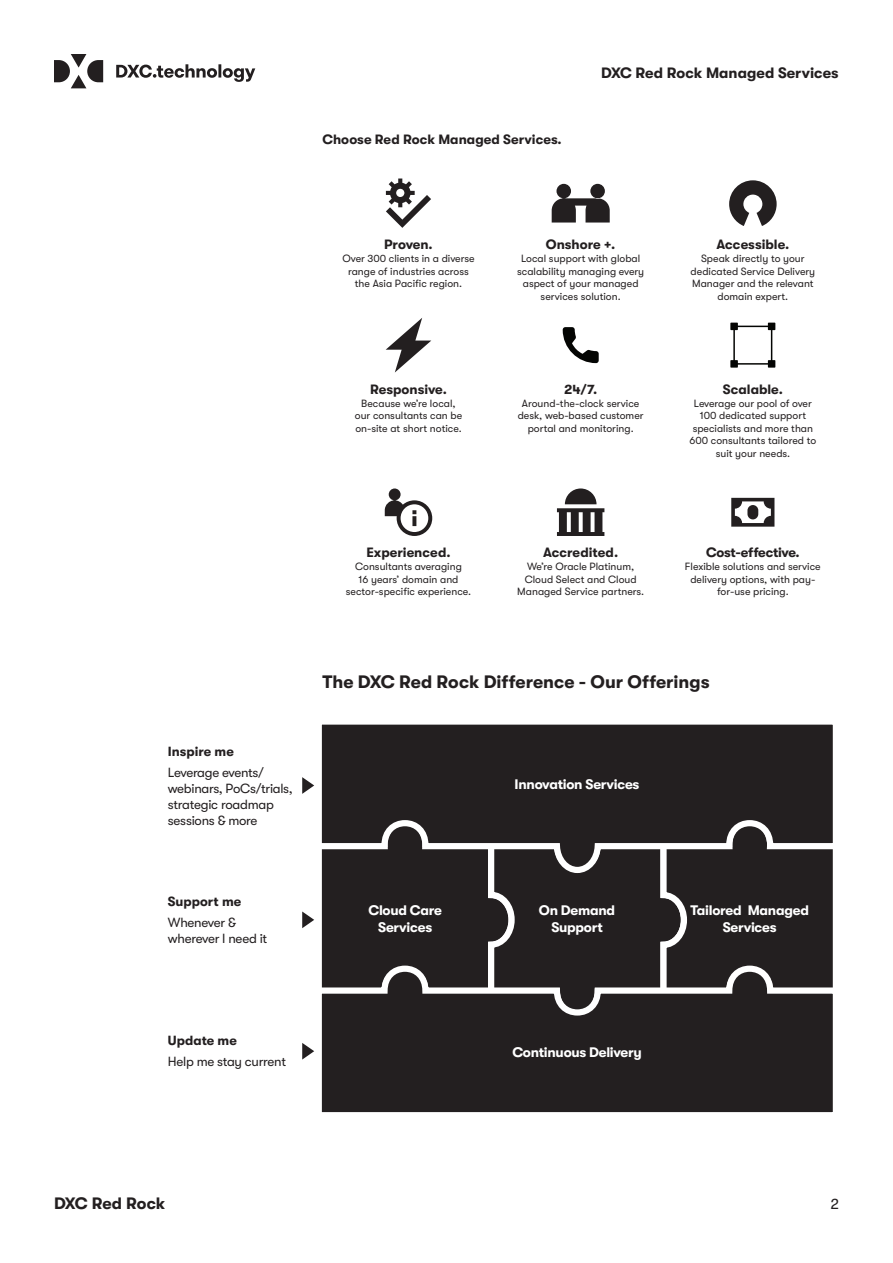
<style>
.page{position:relative;width:893px;height:1263px;background:#fff}
.page>*{position:absolute;margin:0;border:0;box-sizing:border-box;transform-origin:0 0}
.t1{font:700 18px "GT Walsheim Pro";color:#231f20}
.t2{font:700 16.5px "GT Walsheim Pro";letter-spacing:-.01em;color:#231f20}
.t3{font:700 15px "GT Walsheim Pro";color:#231f20}
.t4{font:15px "GT Walsheim Pro";color:#231f20}
.t5{font:700 13.8px/17.2px "GT Walsheim Pro";letter-spacing:-.02em;color:#fff;text-align:center}
.t6{font:700 13.5px "GT Walsheim Pro";color:#231f20}
.t7{font:700 13.5px "GT Walsheim Pro";letter-spacing:-.02em;color:#231f20}
.t8{font:13.2px/15.9px "GT Walsheim Pro";letter-spacing:-.02em;color:#231f20}
.t9{font:700 13.2px "GT Walsheim Pro";color:#231f20}
.t10{font:10.5px/12.6px "GT Walsheim Pro";color:#231f20;text-align:center}
</style>
<div class="page">
<svg style="left:54px;top:54px;width:201px;height:34px"></svg>
<svg style="left:386px;top:179px;width:45px;height:49px"></svg>
<svg style="left:552px;top:184px;width:58px;height:39px"></svg>
<svg style="left:729px;top:180px;width:48px;height:46px"></svg>
<svg style="left:386px;top:318px;width:45px;height:54px"></svg>
<svg style="left:563px;top:327px;width:36px;height:36px"></svg>
<hr style="left:733px;top:329px;width:2px;height:33px;background:#040503">
<div style="left:730px;top:323px;width:8px;height:7px;background:#040503"></div>
<div style="left:768px;top:323px;width:7px;height:7px;background:#040503"></div>
<div style="left:730px;top:360px;width:8px;height:8px;background:#040503"></div>
<div style="left:768px;top:360px;width:7px;height:8px;background:#040503"></div>
<hr style="left:736px;top:326px;width:33px;height:1px;background:#040503">
<hr style="left:771px;top:329px;width:1px;height:33px;background:#040503">
<hr style="left:736px;top:363px;width:33px;height:2px;background:#040503">
<svg style="left:385px;top:488px;width:47px;height:48px"></svg>
<svg style="left:557px;top:488px;width:47px;height:48px"></svg>
<svg style="left:731px;top:498px;width:43px;height:29px"></svg>
<svg style="left:302px;top:777px;width:11px;height:17px"></svg>
<svg style="left:302px;top:1043px;width:11px;height:16px"></svg>
<svg style="left:302px;top:876px;width:531px;height:86px;background:#312d2e"></svg>
<svg style="left:313px;top:724px;width:520px;height:152px;background:#322f30"></svg>
<svg style="left:313px;top:962px;width:520px;height:151px;background:#332f30"></svg>
<p class="t6" style="left:322px;top:132px;width:241px">Choose Red Rock Managed Services.</p>
<h3 class="t3" style="left:601px;top:64px;width:239px">DXC Red Rock Managed Services</h3>
<p class="t6" style="left:384px;top:237px;width:50px">Proven.</p>
<p class="t10" style="left:342px;top:252px;width:134px">Over 300 clients in a diverse range of industries across the Asia Pacific region.</p>
<p class="t6" style="left:370px;top:382px;width:78px">Responsive.</p>
<p class="t10" style="left:355px;top:397px;width:109px">Because we’re local, our consultants can be on-site at short notice.</p>
<p class="t6" style="left:546px;top:237px;width:71px">Onshore +.</p>
<p class="t10" style="left:517px;top:252px;width:129px">Local support with global scalability managing every aspect of your managed services solution.</p>
<p class="t6" style="left:564px;top:382px;width:35px">24/7.</p>
<p class="t10" style="left:518px;top:397px;width:127px">Around-the-clock service desk, web-based customer portal and monitoring.</p>
<p class="t6" style="left:716px;top:237px;width:74px">Accessible.</p>
<p class="t10" style="left:691px;top:252px;width:126px">Speak directly to your dedicated Service Delivery<br>Manager and the relevant domain expert.</p>
<p class="t6" style="left:723px;top:382px;width:62px">Scalable.</p>
<p class="t10" style="left:689px;top:397px;width:128px">Leverage our pool of over<br>100 dedicated support specialists and more than<br>600 consultants tailored to suit your needs.</p>
<p class="t6" style="left:366px;top:545px;width:86px">Experienced.</p>
<p class="t10" style="left:346px;top:560px;width:127px">Consultants averaging<br>16 years’ domain and sector-specific experience.</p>
<p class="t6" style="left:543px;top:545px;width:77px">Accredited.</p>
<p class="t10" style="left:517px;top:560px;width:128px">We’re Oracle Platinum,<br>Cloud Select and Cloud<br>Managed Service partners.</p>
<p class="t7" style="left:706px;top:545px;width:95px">Cost-effective.</p>
<p class="t10" style="left:685px;top:560px;width:137px">Flexible solutions and service delivery options, with pay&shy;for-use pricing.</p>
<p class="t9" style="left:168px;top:744px;width:67px">Inspire me</p>
<p class="t8" style="left:168px;top:764px;width:126px">Leverage events/ webinars, PoCs/trials, strategic roadmap sessions &amp; more</p>
<p class="t9" style="left:168px;top:894px;width:75px">Support me</p>
<p class="t8" style="left:168px;top:915px;width:101px">Whenever &amp; wherever I need it</p>
<h1 class="t1" style="left:322px;top:671px;width:389px">The DXC Red Rock Difference - Our Offerings</h1>
<h3 class="t5" style="left:515px;top:775px;width:126px">Innovation Services</h3>
<h3 class="t5" style="left:368px;top:901px;width:75px">Cloud Care<br>Services</h3>
<h3 class="t5" style="left:539px;top:901px;width:78px">On Demand<br>Support</h3>
<h3 class="t5" style="left:690px;top:901px;width:120px">Tailored Managed<br>Services</h3>
<p class="t9" style="left:168px;top:1033px;width:70px">Update me</p>
<p class="t8" style="left:168px;top:1054px;width:120px">Help me stay current</p>
<h3 class="t5" style="left:512px;top:1044px;width:131px">Continuous Delivery</h3>
<h2 class="t2" style="left:54px;top:1194px;width:113px">DXC Red Rock</h2>
<h3 class="t4" style="left:830px;top:1195px;width:10px">2</h3>
</div>
